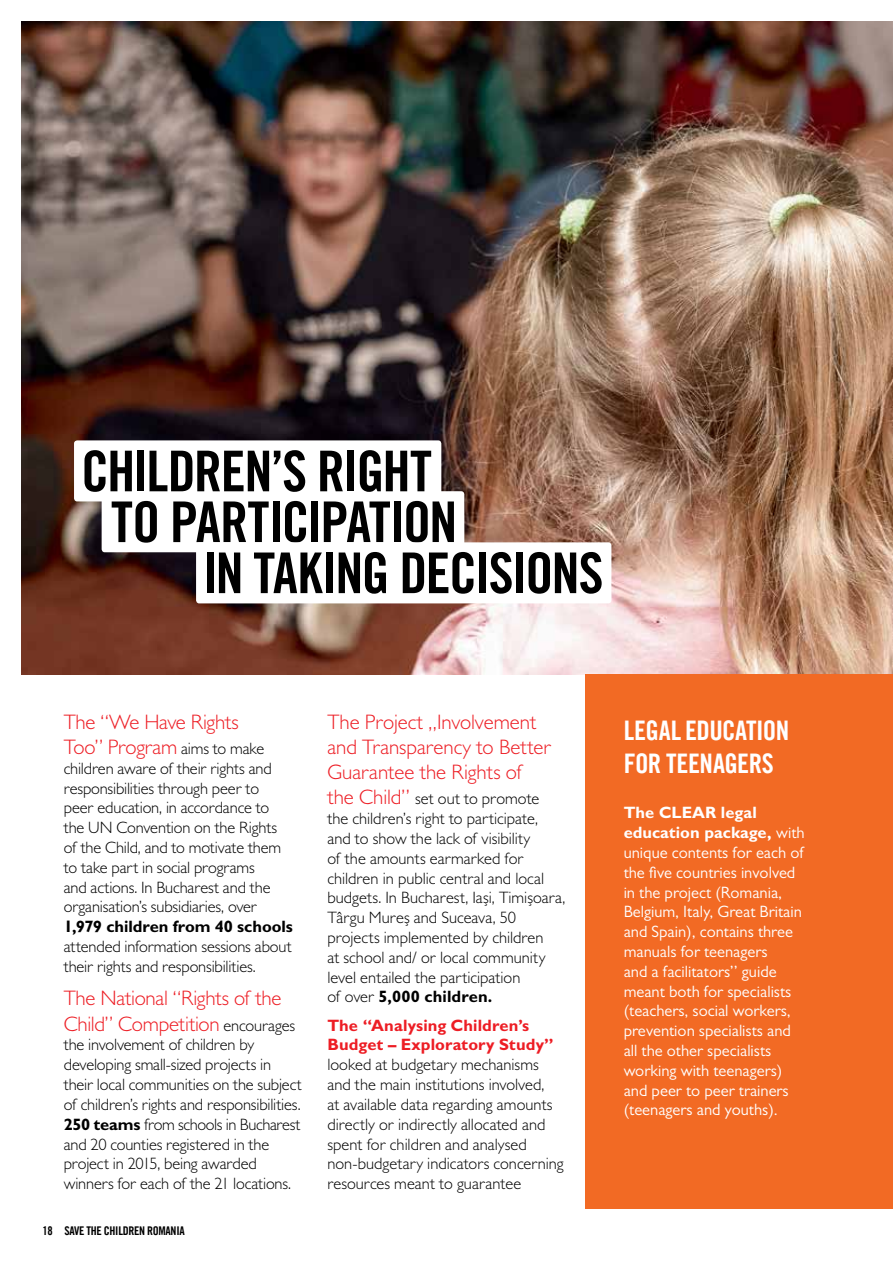
<style>
.page{position:relative;width:893px;height:1263px;background:#fff}
.page>*{position:absolute;margin:0;border:0;box-sizing:border-box;transform-origin:0 0}
.t1{font:56.25px "Trade Gothic LT Com Bd Cn 20";letter-spacing:-.035em;color:#000}
.t2{font:27px/32.4px "Trade Gothic LT Com Bd Cn 20";letter-spacing:-.015em;color:#fff}
.t3{font:300 21px/25.2px "Gill Sans MT Pro";letter-spacing:-.01em;color:#ed1d24}
.t4{font:300 16.5px/19.8px "Gill Sans MT Pro";letter-spacing:-.005em;color:#000}
.t5{font:16.5px/19.8px "Gill Sans MT Pro";color:#fff}
.t6{font:700 16.5px/19.8px "Gill Sans MT Pro";letter-spacing:.005em;color:#ed1d24}
.t7{font:700 16.5px "Gill Sans MT Pro";letter-spacing:-.005em;color:#000}
.t8{font:12px "Trade Gothic LT Com Bd Cn 20";letter-spacing:-.025em;color:#000}
.s1{font-size:16.5px;color:#000}
.s2{font-weight:700}
.s3{font-size:21px;color:#ed1d24}
</style>
<div class="page">
<img style="left:21px;top:21px;width:872px;height:653px">
<div style="left:585px;top:674px;width:308px;height:535px;background:#f26a24"></div>
<div style="left:74px;top:440px;width:367px;height:61px;background:#fff;border-radius:3px"></div>
<div style="left:102px;top:491px;width:362px;height:61px;background:#fff;border-radius:3px"></div>
<div style="left:196px;top:542px;width:415px;height:61px;background:#fff;border-radius:3px"></div>
<h1 class="t1" style="left:81px;top:437px;width:352px">CHILDREN’S RIGHT</h1>
<h1 class="t1" style="left:111px;top:488px;width:348px">TO PARTICIPATION</h1>
<h1 class="t1" style="left:202px;top:539px;width:403px">IN TAKING DECISIONS</h1>
<p class="t3" style="left:64px;top:709px;width:202px">The “We Have Rights<br>Too” Program <span class="s1">aims to make</span></p>
<p class="t4" style="left:64px;top:758px;width:219px">children aware of their rights and responsibilities through peer to peer education, in accordance to the UN Convention on the Rights of the Child, and to motivate them to take part in social programs and actions. In Bucharest and the organisation’s subsidiaries, over</p>
<p class="t7" style="left:64px;top:916px;width:231px">1,979 children from 40 schools</p>
<p class="t4" style="left:64px;top:936px;width:230px">attended information sessions about their rights and responsibilities.</p>
<p class="t3" style="left:64px;top:985px;width:233px">The National “Rights of the<br>Child” Competition <span class="s1">encourages</span></p>
<p class="t4" style="left:64px;top:1035px;width:240px">the involvement of children by developing small-sized projects in their local communities on the subject of children’s rights and responsibilities.<br><span class="s2">250 teams</span> from schools in Bucharest and 20 counties registered in the project in 2015, being awarded winners for each of the 21 locations.</p>
<p class="t8" style="left:43px;top:1223px;width:144px">18 SAVE THE CHILDREN ROMANIA</p>
<p class="t3" style="left:327px;top:709px;width:226px">The Project „Involvement and Transparency to Better<br>Guarantee the Rights of</p>
<p class="t4" style="left:327px;top:789px;width:239px"><span class="s3">the Child”</span> set out to promote<br>the children’s right to participate, and to show the lack of visibility<br>of the amounts earmarked for children in public central and local budgets. In Bucharest, Iași, Timișoara,<br>Târgu Mureș and Suceava, 50 projects implemented by children<br>at school and/ or local community level entailed the participation<br>of over <span class="s2">5,000 children.</span></p>
<p class="t6" style="left:327px;top:1015px;width:228px">The “Analysing Children’s<br>Budget – Exploratory Study”</p>
<p class="t4" style="left:327px;top:1054px;width:238px">looked at budgetary mechanisms and the main institutions involved,<br>at available data regarding amounts directly or indirectly allocated and spent for children and analysed non-budgetary indicators concerning resources meant to guarantee</p>
<h2 class="t2" style="left:624px;top:714px;width:167px">LEGAL EDUCATION<br>FOR TEENAGERS</h2>
<p class="t5" style="left:624px;top:803px;width:183px"><span class="s2">The CLEAR legal education package,</span> with unique contents for each of the five countries involved in the project (Romania,<br>Belgium, Italy, Great Britain and Spain), contains three manuals for teenagers<br>and a facilitators’’ guide meant both for specialists (teachers, social workers, prevention specialists and all the other specialists working with teenagers) and peer to peer trainers (teenagers and youths).</p>
</div>
